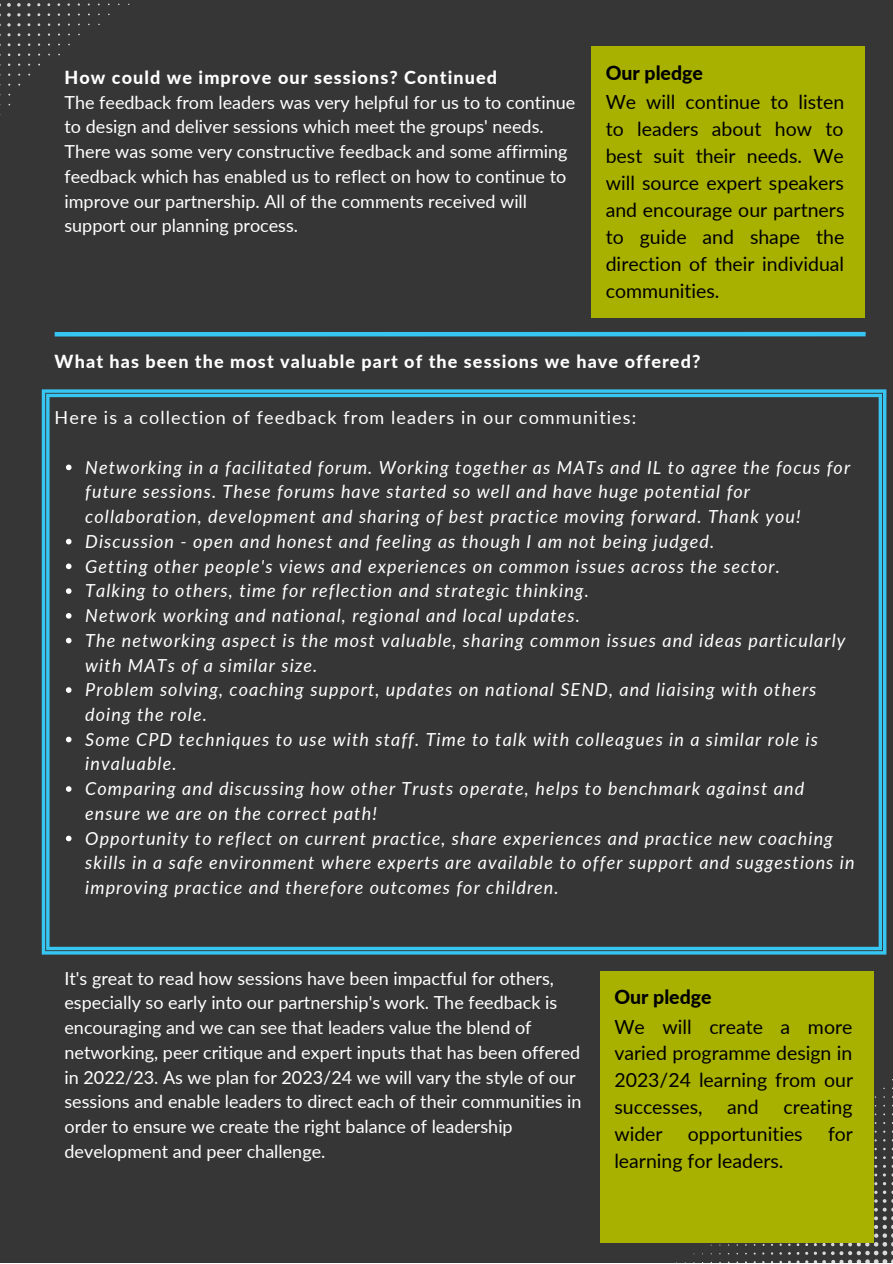
<style>
.page{position:relative;width:893px;height:1264px;background:#fff}
.page>*{position:absolute;margin:0;border:0;box-sizing:border-box;transform-origin:0 0}
.t1{font:19.5px/27px "Lato";color:#000;text-align:justify}
.t2{font:800 19.5px "Lato";color:#000}
.t3{font:italic 18px/24.8px "Lato";letter-spacing:.06em;color:#fff}
.t4{font:18px/24.8px "Lato";color:#fff}
.t5{font:800 18px "Lato";letter-spacing:.06em;color:#fff}
.t6{font:18px "Lato";letter-spacing:.06em;color:#fff}
</style>
<div class="page">
<div style="left:0;top:0;width:892px;height:1262px;background:#363636"></div>
<svg style="left:7px;top:3px;width:4px;height:4px"></svg>
<svg style="left:17px;top:3px;width:4px;height:4px"></svg>
<svg style="left:7px;top:13px;width:4px;height:4px"></svg>
<svg style="left:7px;top:23px;width:4px;height:4px"></svg>
<svg style="left:42px;top:389px;width:844px;height:565px"></svg>
<svg style="left:805px;top:1173px;width:87px;height:89px"></svg>
<svg style="left:874px;top:1164px;width:11px;height:3px"></svg>
<hr style="left:55px;top:332px;width:810px;height:4px;background:#37c5f2">
<svg style="left:66px;top:464px;width:5px;height:6px"></svg>
<svg style="left:66px;top:539px;width:5px;height:5px"></svg>
<svg style="left:66px;top:563px;width:5px;height:6px"></svg>
<svg style="left:66px;top:588px;width:5px;height:6px"></svg>
<svg style="left:66px;top:613px;width:5px;height:5px"></svg>
<svg style="left:66px;top:637px;width:5px;height:6px"></svg>
<svg style="left:66px;top:687px;width:5px;height:6px"></svg>
<svg style="left:66px;top:736px;width:5px;height:6px"></svg>
<svg style="left:66px;top:786px;width:5px;height:5px"></svg>
<svg style="left:66px;top:835px;width:5px;height:6px"></svg>
<div style="left:592px;top:46px;width:272px;height:272px;background:#a8b100"></div>
<div style="left:600px;top:970px;width:273px;height:272px;background:#a8b100"></div>
<p class="t5" style="left:64px;top:67px;width:434px">How could we improve our sessions? Continued</p>
<p class="t4" style="left:64px;top:89px;width:512px">The feedback from leaders was very helpful for us to to continue to design and deliver sessions which meet the groups' needs.<br>There was some very constructive feedback and some affirming feedback which has enabled us to reflect on how to continue to improve our partnership. All of the comments received will support our planning process.</p>
<p class="t2" style="left:605px;top:60px;width:99px">Our pledge</p>
<p class="t1" style="left:605px;top:88px;width:240px">We will continue to listen to leaders about how to best suit their needs. We will source expert speakers and encourage our partners to guide and shape the direction of their individual communities.</p>
<p class="t5" style="left:55px;top:351px;width:647px">What has been the most valuable part of the sessions we have offered?</p>
<p class="t6" style="left:55px;top:406px;width:583px">Here is a collection of feedback from leaders in our communities:</p>
<p class="t3" style="left:85px;top:454px;width:766px">Networking in a facilitated forum. Working together as MATs and IL to agree the focus for future sessions. These forums have started so well and have huge potential for collaboration, development and sharing of best practice moving forward. Thank you!</p>
<p class="t3" style="left:85px;top:528px;width:630px">Discussion - open and honest and feeling as though I am not being judged.</p>
<p class="t3" style="left:85px;top:553px;width:696px">Getting other people's views and experiences on common issues across the sector.</p>
<p class="t3" style="left:85px;top:578px;width:505px">Talking to others, time for reflection and strategic thinking.</p>
<p class="t3" style="left:85px;top:602px;width:496px">Network working and national, regional and local updates.</p>
<p class="t3" style="left:85px;top:627px;width:761px">The networking aspect is the most valuable, sharing common issues and ideas particularly with MATs of a similar size.</p>
<p class="t3" style="left:85px;top:677px;width:732px">Problem solving, coaching support, updates on national SEND, and liaising with others doing the role.</p>
<p class="t3" style="left:85px;top:726px;width:734px">Some CPD techniques to use with staff. Time to talk with colleagues in a similar role is invaluable.</p>
<p class="t3" style="left:85px;top:775px;width:720px">Comparing and discussing how other Trusts operate, helps to benchmark against and ensure we are on the correct path!</p>
<p class="t3" style="left:85px;top:825px;width:770px">Opportunity to reflect on current practice, share experiences and practice new coaching skills in a safe environment where experts are available to offer support and suggestions in improving practice and therefore outcomes for children.</p>
<p class="t4" style="left:64px;top:965px;width:518px">It's great to read how sessions have been impactful for others, especially so early into our partnership's work. The feedback is encouraging and we can see that leaders value the blend of networking, peer critique and expert inputs that has been offered in 2022/23. As we plan for 2023/24 we will vary the style of our sessions and enable leaders to direct each of their communities in order to ensure we create the right balance of leadership development and peer challenge.</p>
<p class="t2" style="left:614px;top:985px;width:99px">Our pledge</p>
<p class="t1" style="left:614px;top:1012px;width:240px">We will create a more varied programme design in 2023/24 learning from our successes,</p>
<p class="t1" style="left:727px;top:1093px;width:33px">and</p>
<p class="t1" style="left:783px;top:1093px;width:71px">creating</p>
<p class="t1" style="left:614px;top:1120px;width:50px">wider</p>
<p class="t1" style="left:687px;top:1120px;width:116px">opportunities</p>
<p class="t1" style="left:827px;top:1120px;width:26px">for</p>
<p class="t1" style="left:614px;top:1147px;width:171px">learning for leaders.</p>
</div>
